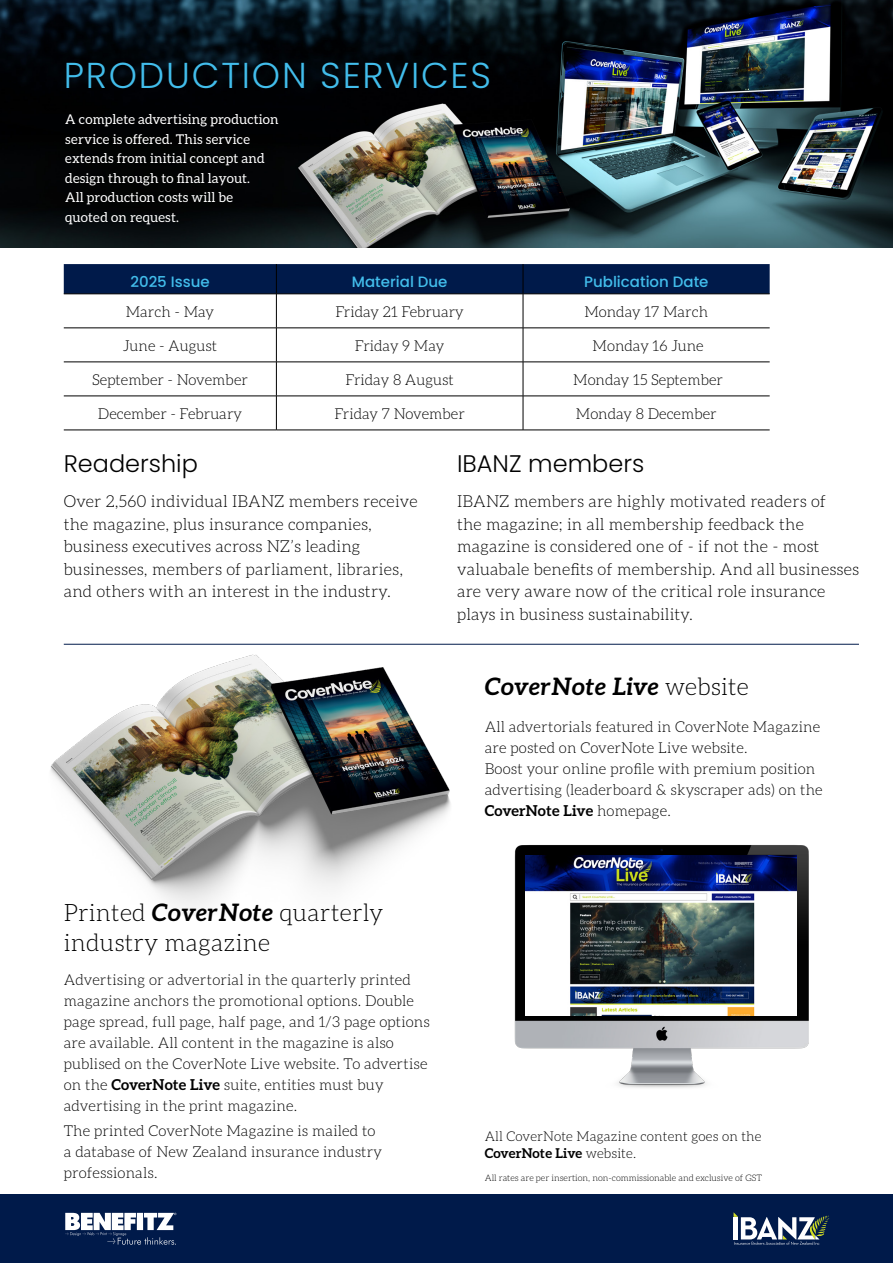
<style>
.page{position:relative;width:893px;height:1263px;background:#fff}
.page>*{position:absolute;margin:0;border:0;box-sizing:border-box;transform-origin:0 0}
.t1{font:300 36px "Poppins";letter-spacing:.05em;color:#42bdeb}
.t2{font:300 24px/30px "Aleo";letter-spacing:.01em;color:#000}
.t3{font:300 24px "Poppins";color:#000}
.t4{font:italic 700 24px "Aleo";letter-spacing:.01em;color:#000}
.t5{font:300 16.5px/22.5px "Aleo";letter-spacing:.01em;color:#000}
.t6{font:300 15px/21px "Aleo";letter-spacing:.01em;color:#000}
.t7{font:500 15px "Poppins";color:#42bdeb}
.t8{font:13.5px/19.5px "Aleo";letter-spacing:.01em;color:#fff}
.t9{font:300 13.5px/16.5px "Aleo";letter-spacing:.01em;color:#000}
.t10{font:300 9px "Aleo";color:#000}
.s1{font-weight:300;font-style:normal}
.s2{font-weight:700;font-style:italic}
.s3{font-weight:700}
</style>
<div class="page">
<img style="left:0;top:0;width:893px;height:247px">
<div style="left:64px;top:264px;width:706px;height:30px;background:#001a4a"></div>
<hr style="left:276px;top:294px;width:1px;height:34px;background:#000">
<hr style="left:523px;top:294px;width:1px;height:34px;background:#000">
<hr style="left:276px;top:328px;width:1px;height:34px;background:#000">
<hr style="left:523px;top:328px;width:1px;height:34px;background:#000">
<hr style="left:276px;top:362px;width:1px;height:34px;background:#000">
<hr style="left:523px;top:362px;width:1px;height:34px;background:#000">
<hr style="left:276px;top:396px;width:1px;height:34px;background:#000">
<hr style="left:523px;top:396px;width:1px;height:34px;background:#000">
<hr style="left:64px;top:328px;width:212px;height:1px;background:#000">
<hr style="left:276px;top:328px;width:247px;height:1px;background:#000">
<hr style="left:523px;top:328px;width:247px;height:1px;background:#000">
<hr style="left:64px;top:362px;width:212px;height:1px;background:#000">
<hr style="left:276px;top:362px;width:247px;height:1px;background:#000">
<hr style="left:523px;top:362px;width:247px;height:1px;background:#000">
<hr style="left:64px;top:396px;width:212px;height:1px;background:#000">
<hr style="left:276px;top:396px;width:247px;height:1px;background:#000">
<hr style="left:523px;top:396px;width:247px;height:1px;background:#000">
<hr style="left:64px;top:430px;width:212px;height:1px;background:#000">
<hr style="left:276px;top:430px;width:247px;height:1px;background:#000">
<hr style="left:523px;top:430px;width:247px;height:1px;background:#000">
<hr style="left:276px;top:264px;width:1px;height:30px;background:#000">
<hr style="left:523px;top:264px;width:1px;height:30px;background:#000">
<hr style="left:64px;top:294px;width:212px;height:1px;background:#000">
<hr style="left:276px;top:294px;width:247px;height:1px;background:#000">
<hr style="left:523px;top:294px;width:247px;height:1px;background:#000">
<div style="left:0;top:1194px;width:893px;height:69px;background:#001a4a"></div>
<svg style="left:65px;top:1213px;width:111px;height:32px"></svg>
<svg style="left:734px;top:1213px;width:95px;height:32px"></svg>
<img style="left:50px;top:643px;width:435px;height:265px">
<hr style="left:64px;top:644px;width:795px;height:1px;background:#001a4a">
<img style="left:514px;top:845px;width:295px;height:243px">
<img style="left:526px;top:855px;width:270px;height:160px">
<h1 class="t1" style="left:64px;top:55px;width:429px">PRODUCTION SERVICES</h1>
<p class="t8" style="left:65px;top:110px;width:215px">A complete advertising production service is offered. This service extends from initial concept and design through to final layout.<br>All production costs will be quoted on request.</p>
<p class="t7" style="left:130px;top:273px;width:81px">2025 Issue</p>
<p class="t7" style="left:352px;top:273px;width:97px">Material Due</p>
<p class="t7" style="left:584px;top:273px;width:126px">Publication Date</p>
<p class="t6" style="left:126px;top:301px;width:90px">March - May</p>
<p class="t6" style="left:335px;top:301px;width:130px">Friday 21 February</p>
<p class="t6" style="left:584px;top:301px;width:125px">Monday 17 March</p>
<p class="t6" style="left:123px;top:335px;width:96px">June - August</p>
<p class="t6" style="left:355px;top:335px;width:91px">Friday 9 May</p>
<p class="t6" style="left:593px;top:335px;width:113px">Monday 16 June</p>
<p class="t6" style="left:92px;top:369px;width:157px">September - November</p>
<p class="t6" style="left:346px;top:369px;width:110px">Friday 8 August</p>
<p class="t6" style="left:573px;top:369px;width:151px">Monday 15 September</p>
<p class="t6" style="left:98px;top:403px;width:146px">December - February</p>
<p class="t6" style="left:334px;top:403px;width:132px">Friday 7 November</p>
<p class="t6" style="left:576px;top:403px;width:142px">Monday 8 December</p>
<h2 class="t3" style="left:64px;top:449px;width:136px">Readership</h2>
<p class="t5" style="left:64px;top:490px;width:355px">Over 2,560 individual IBANZ members receive the magazine, plus insurance companies, business executives across NZ’s leading businesses, members of parliament, libraries, and others with an interest in the industry.</p>
<h2 class="t3" style="left:457px;top:449px;width:189px">IBANZ members</h2>
<p class="t5" style="left:457px;top:490px;width:404px">IBANZ members are highly motivated readers of<br>the magazine; in all membership feedback the magazine is considered one of - if not the - most valuabale benefits of membership. And all businesses are very aware now of the critical role insurance plays in business sustainability.</p>
<h2 class="t4" style="left:485px;top:672px;width:266px">CoverNote Live <span class="s1">website</span></h2>
<h2 class="t2" style="left:64px;top:897px;width:321px">Printed <span class="s2">CoverNote</span> quarterly industry magazine</h2>
<p class="t6" style="left:64px;top:969px;width:368px">Advertising or advertorial in the quarterly printed magazine anchors the promotional options. Double page spread, full page, half page, and 1/3 page options are available. All content in the magazine is also publised on the CoverNote Live website. To advertise on the <span class="s3">CoverNote Live</span> suite, entities must buy advertising in the print magazine.</p>
<p class="t6" style="left:64px;top:1120px;width:320px">The printed CoverNote Magazine is mailed to a database of New Zealand insurance industry professionals.</p>
<p class="t6" style="left:485px;top:716px;width:339px">All advertorials featured in CoverNote Magazine are posted on CoverNote Live website.<br>Boost your online profile with premium position advertising (leaderboard &amp; skyscraper ads) on the <span class="s3">CoverNote Live</span> homepage.</p>
<p class="t9" style="left:485px;top:1128px;width:278px">All CoverNote Magazine content goes on the<br><span class="s3">CoverNote Live</span> website.</p>
<p class="t10" style="left:485px;top:1173px;width:279px">All rates are per insertion, non-commissionable and exclusive of GST</p>
</div>
